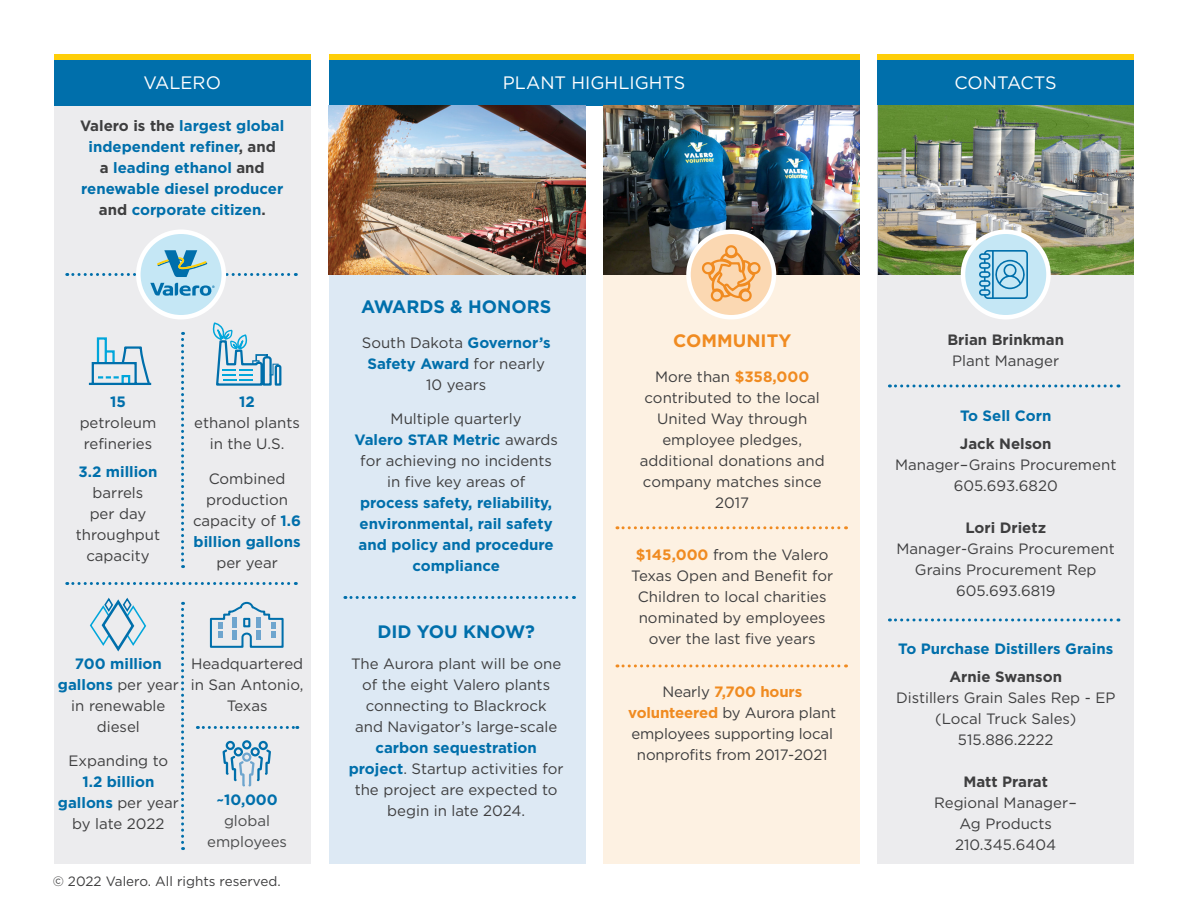
<style>
.page{position:relative;width:1188px;height:918px;background:#fff}
.page>*{position:absolute;margin:0;border:0;box-sizing:border-box;transform-origin:0 0}
.t1{font:18px "Gotham";color:#fff}
.t2{font:700 18px "Gotham";color:#006fab}
.t3{font:700 18px "Gotham";color:#f08b21}
.t4{font:15px/21px "Gotham";color:#3e3e3f;text-align:center}
.t5{font:700 15px/21px "Gotham";color:#006fab;text-align:center}
.t6{font:700 15px "Gotham";color:#3e3e3f}
.t7{font:15px/21px "Gotham";color:#4b4c4d;text-align:center}
.t8{font:13.5px "Gotham";color:#3e3e3f}
.s1{color:#3e3e3f}
.s2{font-weight:700;color:#006fab}
.s3{font-weight:400;color:#3e3e3f}
.s4{font-weight:700;color:#f08b21}
</style>
<div class="page">
<div style="left:603px;top:105px;width:257px;height:759px;background:#fdf1e2"></div>
<div style="left:329px;top:105px;width:256px;height:759px;background:#dde9f4"></div>
<div style="left:329px;top:54px;width:531px;height:51px;background:#006fab"></div>
<img style="left:329px;top:105px;width:256px;height:169px">
<img style="left:603px;top:105px;width:257px;height:169px">
<div style="left:329px;top:54px;width:531px;height:5px;background:#fece08"></div>
<div style="left:878px;top:105px;width:256px;height:759px;background:#ececee"></div>
<div style="left:878px;top:54px;width:256px;height:51px;background:#006fab"></div>
<img style="left:878px;top:105px;width:256px;height:169px">
<div style="left:963px;top:232px;width:85px;height:85px;background:#c5e7f5;border-radius:50%"></div>
<div style="left:961px;top:230px;width:90px;height:90px;border:4px solid #fff;border-radius:50%"></div>
<div style="left:878px;top:54px;width:256px;height:5px;background:#fece08"></div>
<svg style="left:889px;top:384px;width:230px;height:3px"></svg>
<svg style="left:688px;top:232px;width:86px;height:85px"></svg>
<div style="left:686px;top:229px;width:90px;height:90px;border:4px solid #fff;border-radius:50%"></div>
<svg style="left:701px;top:244px;width:61px;height:73px;background:#f8ca99"></svg>
<svg style="left:617px;top:526px;width:230px;height:3px"></svg>
<svg style="left:617px;top:664px;width:230px;height:3px"></svg>
<svg style="left:345px;top:596px;width:229px;height:3px"></svg>
<svg style="left:979px;top:250px;width:49px;height:49px"></svg>
<svg style="left:889px;top:618px;width:230px;height:3px"></svg>
<div style="left:54px;top:54px;width:256px;height:810px;background:#ececee"></div>
<div style="left:54px;top:54px;width:256px;height:51px;background:#006fab"></div>
<svg style="left:67px;top:582px;width:229px;height:3px"></svg>
<svg style="left:181px;top:332px;width:3px;height:236px"></svg>
<svg style="left:212px;top:322px;width:70px;height:64px"></svg>
<svg style="left:88px;top:337px;width:64px;height:48px"></svg>
<div style="left:54px;top:54px;width:256px;height:5px;background:#fece08"></div>
<div style="left:138px;top:232px;width:86px;height:85px;background:#c5e7f5;border-radius:50%"></div>
<div style="left:136px;top:230px;width:90px;height:90px;border:4px solid #fff;border-radius:50%"></div>
<svg style="left:67px;top:250px;width:229px;height:27px"></svg>
<svg style="left:150px;top:283px;width:65px;height:13px"></svg>
<svg style="left:89px;top:597px;width:58px;height:55px"></svg>
<svg style="left:181px;top:602px;width:3px;height:248px"></svg>
<svg style="left:209px;top:601px;width:75px;height:47px"></svg>
<svg style="left:223px;top:740px;width:48px;height:46px"></svg>
<svg style="left:197px;top:726px;width:101px;height:3px"></svg>
<p class="t1" style="left:144px;top:73px;width:79px">VALERO</p>
<p class="t5" style="left:80px;top:115px;width:206px"><span class="s1">Valero is the</span> largest global independent refiner<span class="s1">, and<br>a</span> leading ethanol <span class="s1">and </span>renewable diesel producer <span class="s1">and</span> corporate citizen<span class="s1">.</span></p>
<p class="t4" style="left:80px;top:391px;width:78px"><span class="s2">15 </span>petroleum refineries</p>
<p class="t4" style="left:76px;top:461px;width:86px"><span class="s2">3.2 million </span>barrels<br>per day throughput capacity</p>
<p class="t4" style="left:194px;top:391px;width:107px"><span class="s2">12<br></span>ethanol plants in the U.S.</p>
<p class="t4" style="left:193px;top:468px;width:110px">Combined production capacity of <span class="s2">1.6 billion gallons </span>per year</p>
<p class="t4" style="left:58px;top:653px;width:122px"><span class="s2">700 million gallons</span> per year in renewable diesel</p>
<p class="t4" style="left:58px;top:750px;width:122px">Expanding to<br><span class="s2">1.2 billion gallons</span> per year by late 2022</p>
<p class="t4" style="left:191px;top:652px;width:114px">Headquartered in San Antonio,<br>Texas</p>
<p class="t7" style="left:207px;top:789px;width:81px"><span class="s2">~10,000 </span>global employees</p>
<p class="t8" style="left:53px;top:874px;width:230px">© 2022 Valero. All rights reserved.</p>
<p class="t1" style="left:503px;top:73px;width:184px">PLANT HIGHLIGHTS</p>
<p class="t2" style="left:361px;top:297px;width:192px">AWARDS &amp; HONORS</p>
<p class="t4" style="left:362px;top:332px;width:190px">South Dakota <span class="s2">Governor’s<br>Safety Award</span> for nearly<br>10 years</p>
<p class="t5" style="left:354px;top:408px;width:205px"><span class="s3">Multiple quarterly<br></span>Valero STAR Metric <span class="s3">awards for achieving no incidents in five key areas of<br></span>process safety, reliability, environmental, rail safety and policy and procedure compliance</p>
<p class="t2" style="left:377px;top:621px;width:159px">DID YOU KNOW?</p>
<p class="t4" style="left:349px;top:653px;width:216px">The Aurora plant will be one of the eight Valero plants connecting to Blackrock<br>and Navigator’s large-scale <span class="s2">carbon sequestration project</span>. Startup activities for the project are expected to begin in late 2024.</p>
<p class="t3" style="left:673px;top:331px;width:119px">COMMUNITY</p>
<p class="t4" style="left:640px;top:366px;width:186px">More than <span class="s4">$358,000 </span>contributed to the local<br>United Way through employee pledges, additional donations and company matches since<br>2017</p>
<p class="t4" style="left:631px;top:544px;width:203px"><span class="s4">$145,000</span> from the Valero<br>Texas Open and Benefit for<br>Children to local charities nominated by employees over the last five years</p>
<p class="t4" style="left:628px;top:681px;width:209px">Nearly <span class="s4">7,700 hours volunteered</span> by Aurora plant employees supporting local nonprofits from 2017-2021</p>
<p class="t1" style="left:955px;top:73px;width:104px">CONTACTS</p>
<p class="t6" style="left:947px;top:331px;width:118px">Brian Brinkman</p>
<p class="t4" style="left:952px;top:350px;width:108px">Plant Manager</p>
<p class="t5" style="left:960px;top:405px;width:93px">To Sell Corn</p>
<p class="t6" style="left:960px;top:435px;width:93px">Jack Nelson</p>
<p class="t4" style="left:895px;top:454px;width:223px">Manager-Grains Procurement</p>
<p class="t4" style="left:954px;top:475px;width:106px">605.693.6820</p>
<p class="t6" style="left:965px;top:519px;width:82px">Lori Drietz</p>
<p class="t4" style="left:897px;top:538px;width:220px">Manager-Grains Procurement</p>
<p class="t4" style="left:915px;top:559px;width:183px">Grains Procurement Rep</p>
<p class="t4" style="left:956px;top:580px;width:101px">605.693.6819</p>
<p class="t5" style="left:898px;top:638px;width:216px">To Purchase Distillers Grains</p>
<p class="t6" style="left:949px;top:668px;width:114px">Arnie Swanson</p>
<p class="t4" style="left:896px;top:687px;width:221px">Distillers Grain Sales Rep - EP (Local Truck Sales)</p>
<p class="t4" style="left:958px;top:729px;width:97px">515.886.2222</p>
<p class="t6" style="left:964px;top:773px;width:86px">Matt Prarat</p>
<p class="t4" style="left:934px;top:792px;width:145px">Regional Manager-<br>Ag Products</p>
<p class="t4" style="left:955px;top:834px;width:103px">210.345.6404</p>
</div>
